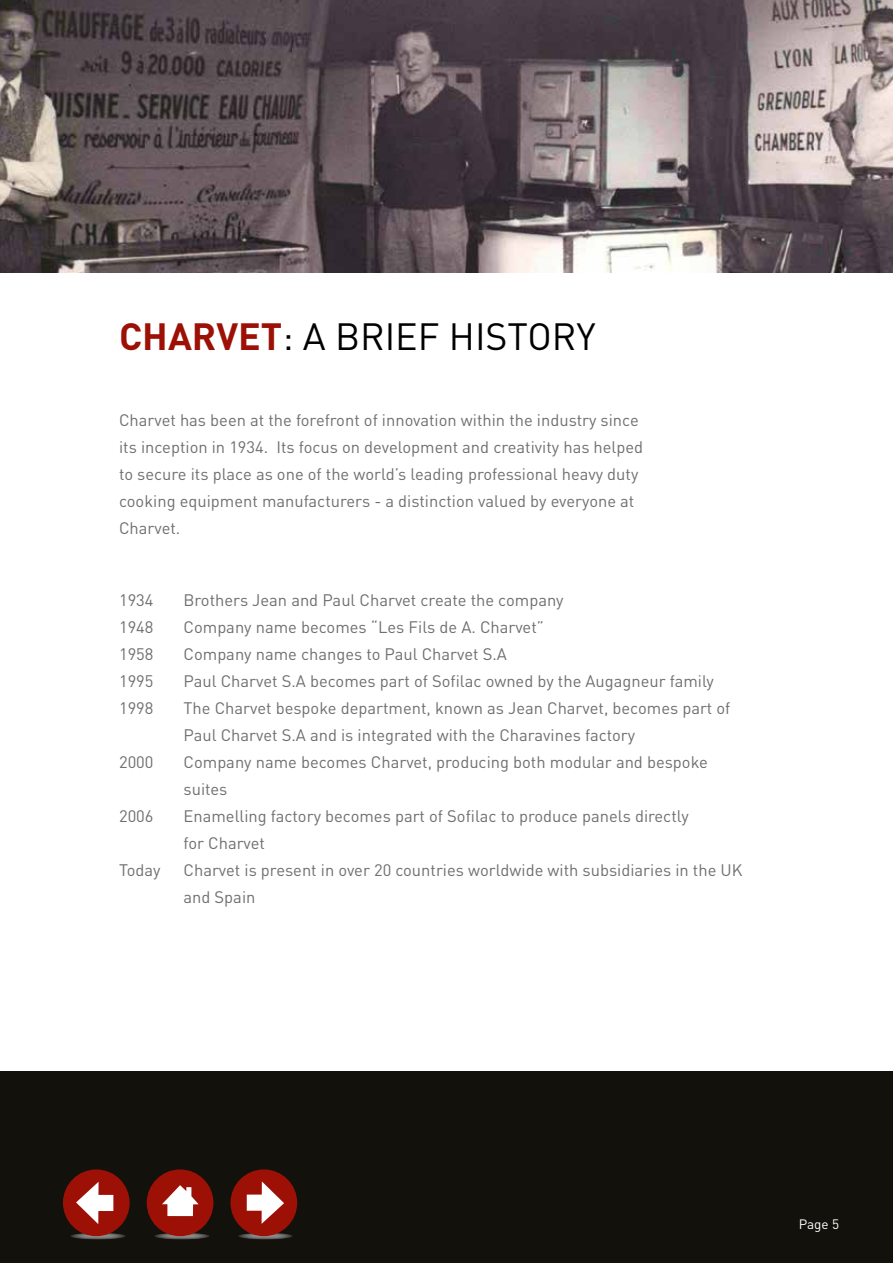
<style>
.page{position:relative;width:893px;height:1263px;background:#fff}
.page>*{position:absolute;margin:0;border:0;box-sizing:border-box;transform-origin:0 0}
.t1{font:37.5px "DIN";color:#000}
.t2{font:16.5px/27px "DIN";color:#706f6f}
.t3{font:13.5px "DIN";color:#fff}
.s1{font-weight:700;color:#9c1006}
</style>
<div class="page">
<img style="left:0;top:0;width:893px;height:272px">
<div style="left:0;top:1071px;width:893px;height:192px;background:#12110c"></div>
<svg style="left:154px;top:1233px;width:56px;height:6px"></svg>
<svg style="left:147px;top:1169px;width:66px;height:67px"></svg>
<svg style="left:237px;top:1233px;width:57px;height:6px"></svg>
<svg style="left:230px;top:1169px;width:67px;height:67px"></svg>
<svg style="left:70px;top:1233px;width:56px;height:6px"></svg>
<svg style="left:63px;top:1169px;width:67px;height:67px"></svg>
<h1 class="t1" style="left:119px;top:313px;width:478px"><span class="s1">CHARVET</span>: A BRIEF HISTORY</h1>
<p class="t2" style="left:119px;top:406px;width:526px">Charvet has been at the forefront of innovation within the industry since its inception in 1934. Its focus on development and creativity has helped to secure its place as one of the world’s leading professional heavy duty cooking equipment manufacturers - a distinction valued by everyone at Charvet.</p>
<p class="t2" style="left:119px;top:586px;width:36px">1934</p>
<p class="t2" style="left:184px;top:586px;width:382px">Brothers Jean and Paul Charvet create the company</p>
<p class="t2" style="left:119px;top:613px;width:36px">1948</p>
<p class="t2" style="left:184px;top:613px;width:362px">Company name becomes “Les Fils de A. Charvet”</p>
<p class="t2" style="left:119px;top:640px;width:36px">1958</p>
<p class="t2" style="left:184px;top:640px;width:325px">Company name changes to Paul Charvet S.A</p>
<p class="t2" style="left:119px;top:667px;width:36px">1995</p>
<p class="t2" style="left:184px;top:667px;width:532px">Paul Charvet S.A becomes part of Sofilac owned by the Augagneur family</p>
<p class="t2" style="left:119px;top:694px;width:36px">1998</p>
<p class="t2" style="left:184px;top:694px;width:548px">The Charvet bespoke department, known as Jean Charvet, becomes part of<br>Paul Charvet S.A and is integrated with the Charavines factory</p>
<p class="t2" style="left:119px;top:748px;width:36px">2000</p>
<p class="t2" style="left:184px;top:748px;width:526px">Company name becomes Charvet, producing both modular and bespoke suites</p>
<p class="t2" style="left:119px;top:802px;width:36px">2006</p>
<p class="t2" style="left:184px;top:802px;width:507px">Enamelling factory becomes part of Sofilac to produce panels directly for Charvet</p>
<p class="t2" style="left:119px;top:856px;width:43px">Today</p>
<p class="t2" style="left:184px;top:856px;width:560px">Charvet is present in over 20 countries worldwide with subsidiaries in the UK and Spain</p>
<p class="t3" style="left:799px;top:1216px;width:42px">Page 5</p>
</div>
